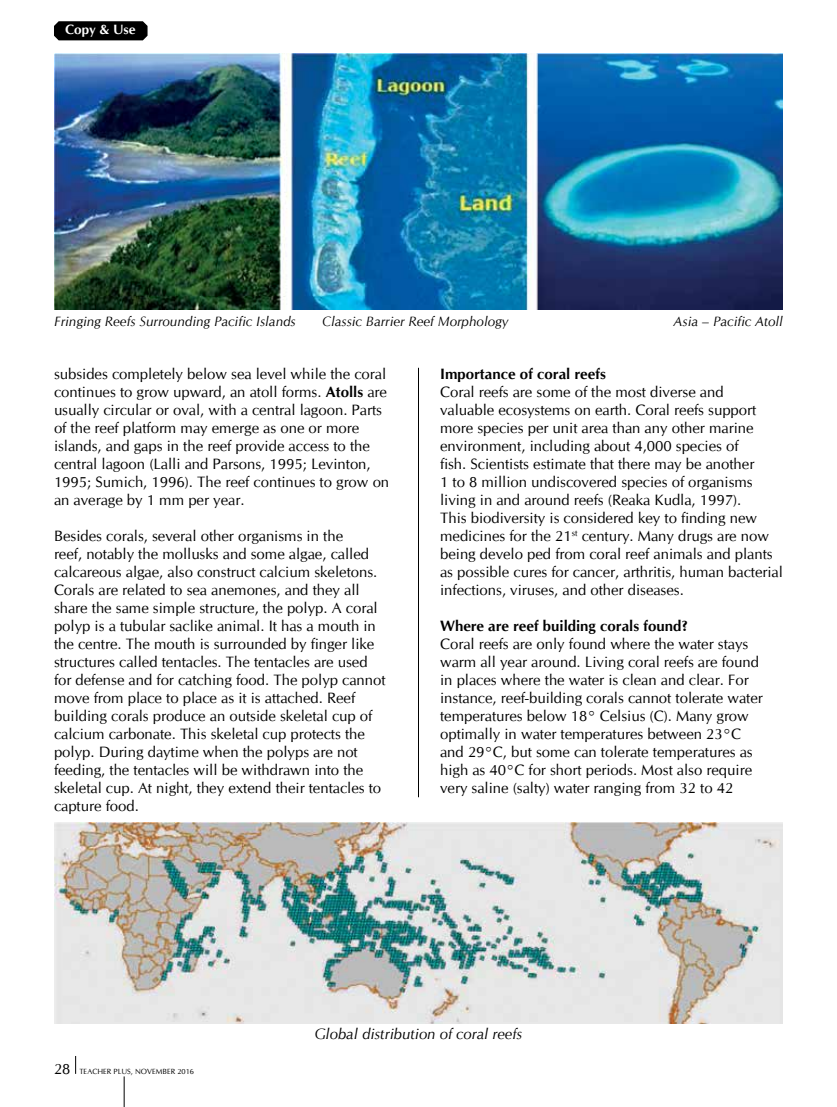
<style>
.page{position:relative;width:837px;height:1107px;background:#fff}
.page>*{position:absolute;margin:0;border:0;box-sizing:border-box;transform-origin:0 0}
.t1{font:15px/18px "CG Omega";color:#000}
.t2{font:700 15px "CG Omega";color:#000}
.t3{font:italic 15px "CG Omega";color:#000}
.t4{font:italic 13.5px "CG Omega";color:#000}
.t5{font:700 13.5px "CG Omega";color:#fff}
.t6{font:7.5px "CG Omega";color:#000}
.s1{font-weight:700}
.s2{font-size:15px}
</style>
<div class="page">
<img style="left:54px;top:54px;width:729px;height:255px">
<img style="left:54px;top:823px;width:729px;height:200px">
<hr style="left:418px;top:368px;width:1px;height:429px;background:#000">
<svg style="left:54px;top:21px;width:94px;height:20px;background:#121212"></svg>
<hr style="left:124px;top:1076px;width:1px;height:31px;background:#000">
<svg style="left:75px;top:1056px;width:1px;height:18px"></svg>
<p class="t5" style="left:65px;top:21px;width:72px">Copy &amp; Use</p>
<p class="t4" style="left:54px;top:313px;width:243px">Fringing Reefs Surrounding Pacific Islands</p>
<p class="t4" style="left:322px;top:313px;width:188px">Classic Barrier Reef Morphology</p>
<p class="t4" style="left:673px;top:313px;width:111px">Asia – Pacific Atoll</p>
<p class="t1" style="left:54px;top:365px;width:337px">subsides completely below sea level while the coral continues to grow upward, an atoll forms. <span class="s1">Atolls</span> are usually circular or oval, with a central lagoon. Parts of the reef platform may emerge as one or more islands, and gaps in the reef provide access to the central lagoon (Lalli and Parsons, 1995; Levinton, 1995; Sumich, 1996). The reef continues to grow on an average by 1 mm per year.</p>
<p class="t1" style="left:54px;top:527px;width:333px">Besides corals, several other organisms in the<br>reef, notably the mollusks and some algae, called calcareous algae, also construct calcium skeletons.<br>Corals are related to sea anemones, and they all share the same simple structure, the polyp. A coral polyp is a tubular saclike animal. It has a mouth in the centre. The mouth is surrounded by finger like structures called tentacles. The tentacles are used for defense and for catching food. The polyp cannot move from place to place as it is attached. Reef building corals produce an outside skeletal cup of calcium carbonate. This skeletal cup protects the polyp. During daytime when the polyps are not feeding, the tentacles will be withdrawn into the skeletal cup. At night, they extend their tentacles to capture food.</p>
<p class="t2" style="left:440px;top:364px;width:167px">Importance of coral reefs</p>
<p class="t1" style="left:440px;top:383px;width:344px">Coral reefs are some of the most diverse and<br>valuable ecosystems on earth. Coral reefs support more species per unit area than any other marine environment, including about 4,000 species of<br>fish. Scientists estimate that there may be another<br>1 to 8 million undiscovered species of organisms living in and around reefs (Reaka Kudla, 1997).<br>This biodiversity is considered key to finding new medicines for the 21<sup>st</sup> century. Many drugs are now being develo ped from coral reef animals and plants as possible cures for cancer, arthritis, human bacterial infections, viruses, and other diseases.</p>
<p class="t2" style="left:440px;top:616px;width:249px">Where are reef building corals found?</p>
<p class="t1" style="left:440px;top:635px;width:324px">Coral reefs are only found where the water stays warm all year around. Living coral reefs are found in places where the water is clean and clear. For instance, reef-building corals cannot tolerate water temperatures below 18° Celsius (C). Many grow optimally in water temperatures between 23°C and 29°C, but some can tolerate temperatures as high as 40°C for short periods. Most also require very saline (salty) water ranging from 32 to 42</p>
<p class="t6" style="left:54px;top:1067px;width:141px"><span class="s2">28</span> TEACHER PLUS, NOVEMBER 2016</p>
<p class="t3" style="left:315px;top:1025px;width:209px">Global distribution of coral reefs</p>
</div>
